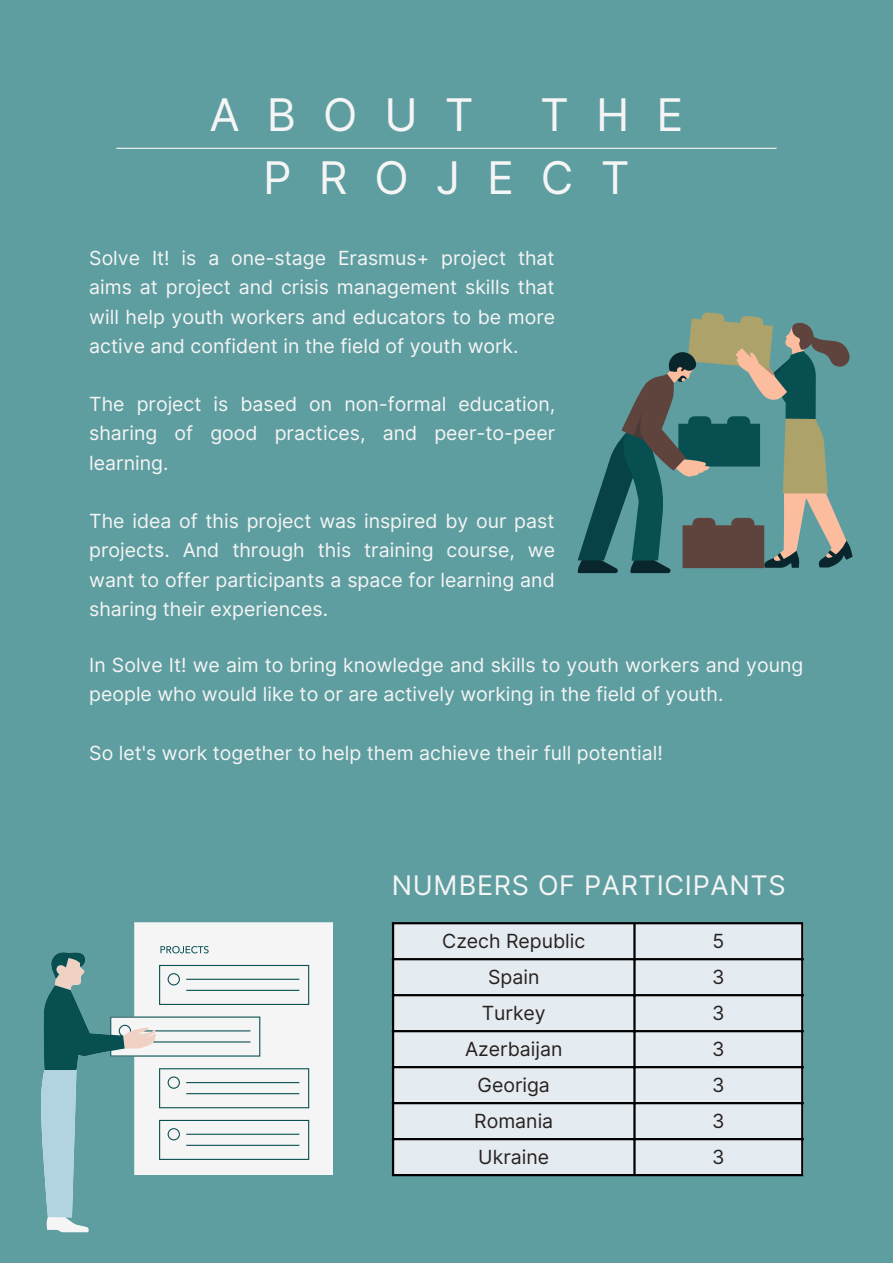
<style>
.page{position:relative;width:893px;height:1264px;background:#fff}
.page>*{position:absolute;margin:0;border:0;box-sizing:border-box;transform-origin:0 0}
.t1{font:45px/63px "Inter";letter-spacing:.6em;color:#f5f5f5}
.t2{font:27px "Inter";letter-spacing:.025em;color:#f5f5f5}
.t3{font:19.5px/29.2px "Inter";color:#f5f5f5;text-align:justify}
.t4{font:19.5px "Inter";color:#282120}
</style>
<div class="page">
<div style="left:0;top:0;width:892px;height:1262px;background:#5f9ea0"></div>
<hr style="left:116px;top:148px;width:660px;height:1px;background:#f5f5f5">
<svg style="left:46px;top:922px;width:287px;height:310px"></svg>
<svg style="left:43px;top:946px;width:266px;height:213px;fill:#f5f5f5"></svg>
<svg style="left:41px;top:1069px;width:35px;height:148px;background:#a7cdd8"></svg>
<svg style="left:577px;top:312px;width:275px;height:261px"></svg>
<div style="left:392px;top:922px;width:411px;height:253px;background:#e4ecf2"></div>
<hr style="left:392px;top:924px;width:2px;height:249px;background:#000">
<hr style="left:633px;top:924px;width:2px;height:249px;background:#000">
<hr style="left:801px;top:924px;width:2px;height:249px;background:#000">
<hr style="left:392px;top:922px;width:411px;height:2px;background:#000">
<hr style="left:392px;top:958px;width:411px;height:2px;background:#000">
<hr style="left:392px;top:994px;width:411px;height:2px;background:#000">
<hr style="left:392px;top:1030px;width:411px;height:2px;background:#000">
<hr style="left:392px;top:1066px;width:411px;height:2px;background:#000">
<hr style="left:392px;top:1101px;width:411px;height:3px;background:#000">
<hr style="left:392px;top:1137px;width:411px;height:3px;background:#000">
<hr style="left:392px;top:1173px;width:411px;height:3px;background:#000">
<p class="t1" style="left:209px;top:83px;width:265px">ABOUT</p>
<p class="t1" style="left:263px;top:83px;width:421px;text-indent:277px">THE<br>PROJECT</p>
<p class="t3" style="left:89px;top:243px;width:467px">Solve It! is a one-stage Erasmus+ project that aims at project and crisis management skills that will help youth workers and educators to be more active and confident in the field of youth work.</p>
<p class="t3" style="left:89px;top:389px;width:467px">The project is based on non-formal education, sharing of good practices, and peer-to-peer learning.</p>
<p class="t3" style="left:89px;top:506px;width:467px">The idea of this project was inspired by our past projects. And through this training course, we want to offer participants a space for learning and sharing their experiences.</p>
<p class="t3" style="left:89px;top:650px;width:715px">In Solve It! we aim to bring knowledge and skills to youth workers and young people who would like to or are actively working in the field of youth.</p>
<p class="t3" style="left:89px;top:738px;width:575px">So let's work together to help them achieve their full potential!</p>
<p class="t2" style="left:392px;top:869px;width:395px">NUMBERS OF PARTICIPANTS</p>
<p class="t4" style="left:442px;top:929px;width:145px">Czech Republic</p>
<p class="t4" style="left:712px;top:929px;width:13px">5</p>
<p class="t4" style="left:488px;top:965px;width:53px">Spain</p>
<p class="t4" style="left:712px;top:965px;width:14px">3</p>
<p class="t4" style="left:481px;top:1001px;width:66px">Turkey</p>
<p class="t4" style="left:712px;top:1001px;width:14px">3</p>
<p class="t4" style="left:465px;top:1037px;width:99px">Azerbaijan</p>
<p class="t4" style="left:712px;top:1037px;width:14px">3</p>
<p class="t4" style="left:477px;top:1073px;width:74px">Georiga</p>
<p class="t4" style="left:712px;top:1073px;width:14px">3</p>
<p class="t4" style="left:474px;top:1109px;width:80px">Romania</p>
<p class="t4" style="left:712px;top:1109px;width:14px">3</p>
<p class="t4" style="left:478px;top:1145px;width:72px">Ukraine</p>
<p class="t4" style="left:712px;top:1145px;width:14px">3</p>
</div>
